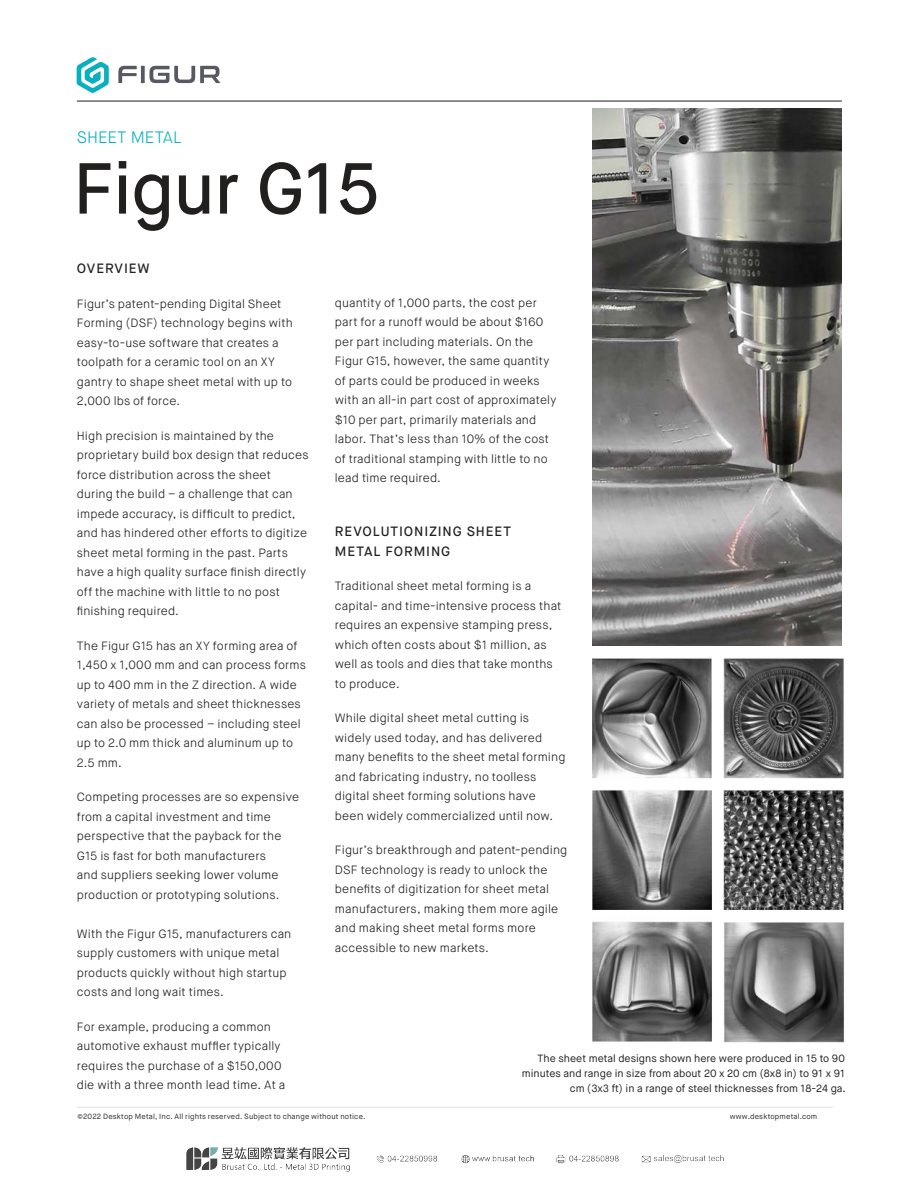
<style>
.page{position:relative;width:918px;height:1188px;background:#fff}
.page>*{position:absolute;margin:0;border:0;box-sizing:border-box;transform-origin:0 0}
.t1{font:500 72px "Maison Neue";letter-spacing:-.01em;color:#221f1f}
.t2{font:300 16.5px "Maison Neue";color:#0ab0bf}
.t3{font:500 13.5px/19.5px "Maison Neue";letter-spacing:.065em;color:#221f1f}
.t4{font:300 12px/19.5px "Maison Neue";letter-spacing:.01em;color:#221f1f}
.t5{font:10.5px/15px "Maison Neue";color:#221f1f;text-align:right}
.t6{font:7.5px "Maison Neue";letter-spacing:.02em;color:#2a2a2d}
</style>
<div class="page">
<svg style="left:77px;top:57px;width:32px;height:36px"></svg>
<svg style="left:118px;top:66px;width:102px;height:18px"></svg>
<hr style="left:77px;top:101px;width:765px;height:1px;background:#221f1f">
<hr style="left:77px;top:1107px;width:756px;height:1px;background:#dce0e2">
<img style="left:593px;top:108px;width:249px;height:537px">
<img style="left:593px;top:657px;width:251px;height:386px">
<img style="left:186px;top:1147px;width:538px;height:25px">
<h2 class="t2" style="left:77px;top:130px;width:106px">SHEET METAL</h2>
<h1 class="t1" style="left:73px;top:160px;width:308px">Figur G15</h1>
<p class="t3" style="left:77px;top:260px;width:74px">OVERVIEW</p>
<p class="t4" style="left:77px;top:295px;width:218px">Figur’s patent-pending Digital Sheet Forming (DSF) technology begins with easy-to-use software that creates a toolpath for a ceramic tool on an XY gantry to shape sheet metal with up to 2,000 lbs of force.</p>
<p class="t4" style="left:77px;top:427px;width:233px">High precision is maintained by the proprietary build box design that reduces force distribution across the sheet during the build – a challenge that can impede accuracy, is difficult to predict, and has hindered other efforts to digitize sheet metal forming in the past. Parts have a high quality surface finish directly off the machine with little to no post finishing required.</p>
<p class="t4" style="left:77px;top:637px;width:231px">The Figur G15 has an XY forming area of<br>1,450 x 1,000 mm and can process forms up to 400 mm in the Z direction. A wide variety of metals and sheet thicknesses can also be processed – including steel up to 2.0 mm thick and aluminum up to<br>2.5 mm.</p>
<p class="t4" style="left:77px;top:788px;width:224px">Competing processes are so expensive from a capital investment and time perspective that the payback for the G15 is fast for both manufacturers<br>and suppliers seeking lower volume production or prototyping solutions.</p>
<p class="t4" style="left:77px;top:925px;width:216px">With the Figur G15, manufacturers can supply customers with unique metal products quickly without high startup costs and long wait times.</p>
<p class="t4" style="left:77px;top:1018px;width:210px">For example, producing a common automotive exhaust muffler typically requires the purchase of a $150,000 die with a three month lead time. At a</p>
<p class="t4" style="left:335px;top:294px;width:223px">quantity of 1,000 parts, the cost per part for a runoff would be about $160 per part including materials. On the Figur G15, however, the same quantity of parts could be produced in weeks with an all-in part cost of approximately $10 per part, primarily materials and labor. That’s less than 10% of the cost of traditional stamping with little to no lead time required.</p>
<p class="t3" style="left:335px;top:523px;width:178px">REVOLUTIONIZING SHEET<br>METAL FORMING</p>
<p class="t4" style="left:335px;top:577px;width:228px">Traditional sheet metal forming is a capital- and time-intensive process that requires an expensive stamping press, which often costs about $1 million, as well as tools and dies that take months to produce.</p>
<p class="t4" style="left:335px;top:709px;width:232px">While digital sheet metal cutting is widely used today, and has delivered many benefits to the sheet metal forming and fabricating industry, no toolless digital sheet forming solutions have been widely commercialized until now.</p>
<p class="t4" style="left:335px;top:841px;width:234px">Figur’s breakthrough and patent-pending DSF technology is ready to unlock the benefits of digitization for sheet metal manufacturers, making them more agile and making sheet metal forms more accessible to new markets.</p>
<p class="t5" style="left:522px;top:1051px;width:325px">The sheet metal designs shown here were produced in 15 to 90 minutes and range in size from about 20 x 20 cm (8x8 in) to 91 x 91 cm (3x3 ft) in a range of steel thicknesses from 18-24 ga.</p>
<p class="t6" style="left:77px;top:1113px;width:289px">©2022 Desktop Metal, Inc. All rights reserved. Subject to change without notice.</p>
<p class="t6" style="left:730px;top:1113px;width:89px">www.desktopmetal.com</p>
</div>
